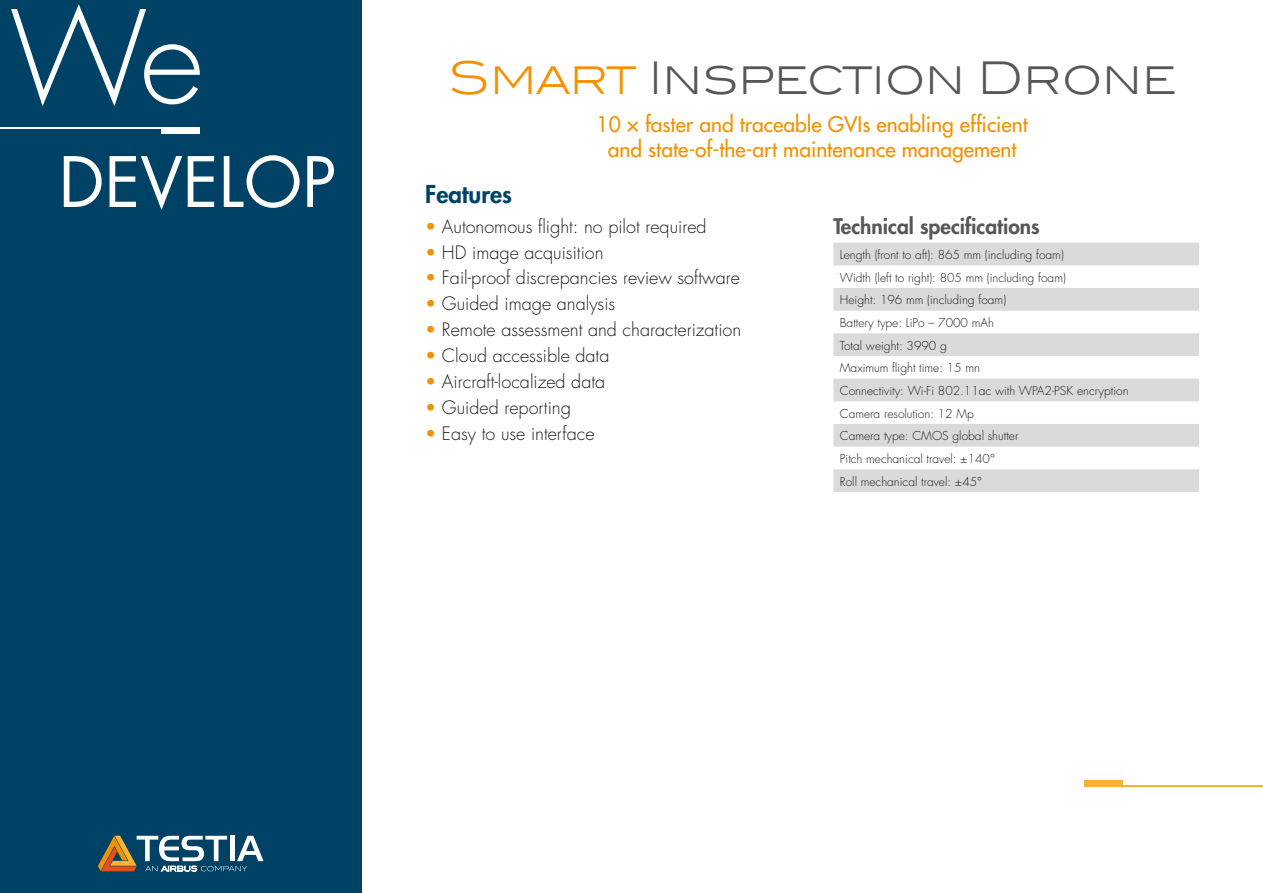
<style>
.page{position:relative;width:1263px;height:893px;background:#fff}
.page>*{position:absolute;margin:0;border:0;box-sizing:border-box;transform-origin:0 0}
.t1{font:300 45px "Blair ITC Std";color:#575756}
.t2{font:800 24px "Futura Std";color:#004265}
.t3{font:500 21px/25.2px "Futura Std";color:#f39100;text-align:center}
.t4{font:800 21px "Futura Std";color:#575756}
.t5{font:300 18px "Futura Std";color:#1d1d1b}
.t6{font:300 12px/22.6px "Futura Std";color:#1d1d1b}
.s1{color:#f39100}
</style>
<div class="page">
<div style="left:0;top:0;width:361px;height:893px;background:#004265"></div>
<svg style="left:98px;top:836px;width:166px;height:36px"></svg>
<div style="left:1084px;top:780px;width:39px;height:7px;background:#f9b232"></div>
<hr style="left:1084px;top:785px;width:179px;height:2px;background:#f9b232">
<svg style="left:64px;top:155px;width:270px;height:55px"></svg>
<div style="left:162px;top:128px;width:38px;height:6px;background:#fff"></div>
<hr style="left:0;top:128px;width:200px;height:1px;background:#fff">
<svg style="left:11px;top:4px;width:189px;height:102px"></svg>
<svg style="left:833px;top:243px;width:366px;height:249px;fill:#dadada"></svg>
<h1 class="t1" style="left:448px;top:52px;width:730px"><span class="s1">Smart</span> Inspection Drone</h1>
<h3 class="t3" style="left:596px;top:112px;width:433px">10 × faster and traceable GVIs enabling efficient and state-of-the-art maintenance management</h3>
<h2 class="t2" style="left:425px;top:179px;width:88px">Features</h2>
<h3 class="t5" style="left:425px;top:215px;width:283px"><span class="s1">•</span> Autonomous flight: no pilot required</h3>
<h3 class="t5" style="left:425px;top:241px;width:180px"><span class="s1">•</span> HD image acquisition</h3>
<h3 class="t5" style="left:425px;top:267px;width:316px"><span class="s1">•</span> Fail-proof discrepancies review software</h3>
<h3 class="t5" style="left:425px;top:293px;width:192px"><span class="s1">•</span> Guided image analysis</h3>
<h3 class="t5" style="left:425px;top:319px;width:318px"><span class="s1">•</span> Remote assessment and characterization</h3>
<h3 class="t5" style="left:425px;top:345px;width:186px"><span class="s1">•</span> Cloud accessible data</h3>
<h3 class="t5" style="left:425px;top:370px;width:182px"><span class="s1">•</span> Aircraft-localized data</h3>
<h3 class="t5" style="left:425px;top:396px;width:147px"><span class="s1">•</span> Guided reporting</h3>
<h3 class="t5" style="left:425px;top:422px;width:171px"><span class="s1">•</span> Easy to use interface</h3>
<h3 class="t4" style="left:833px;top:213px;width:208px">Technical specifications</h3>
<p class="t6" style="left:840px;top:244px;width:290px">Length (front to aft): 865 mm (including foam)<br>Width (left to right): 805 mm (including foam)<br>Height: 196 mm (including foam)<br>Battery type: LiPo – 7000 mAh<br>Total weight: 3990 g<br>Maximum flight time: 15 mn<br>Connectivity: Wi-Fi 802.11ac with WPA2-PSK encryption Camera resolution: 12 Mp<br>Camera type: CMOS global shutter<br>Pitch mechanical travel: ±140°<br>Roll mechanical travel: ±45°</p>
</div>
